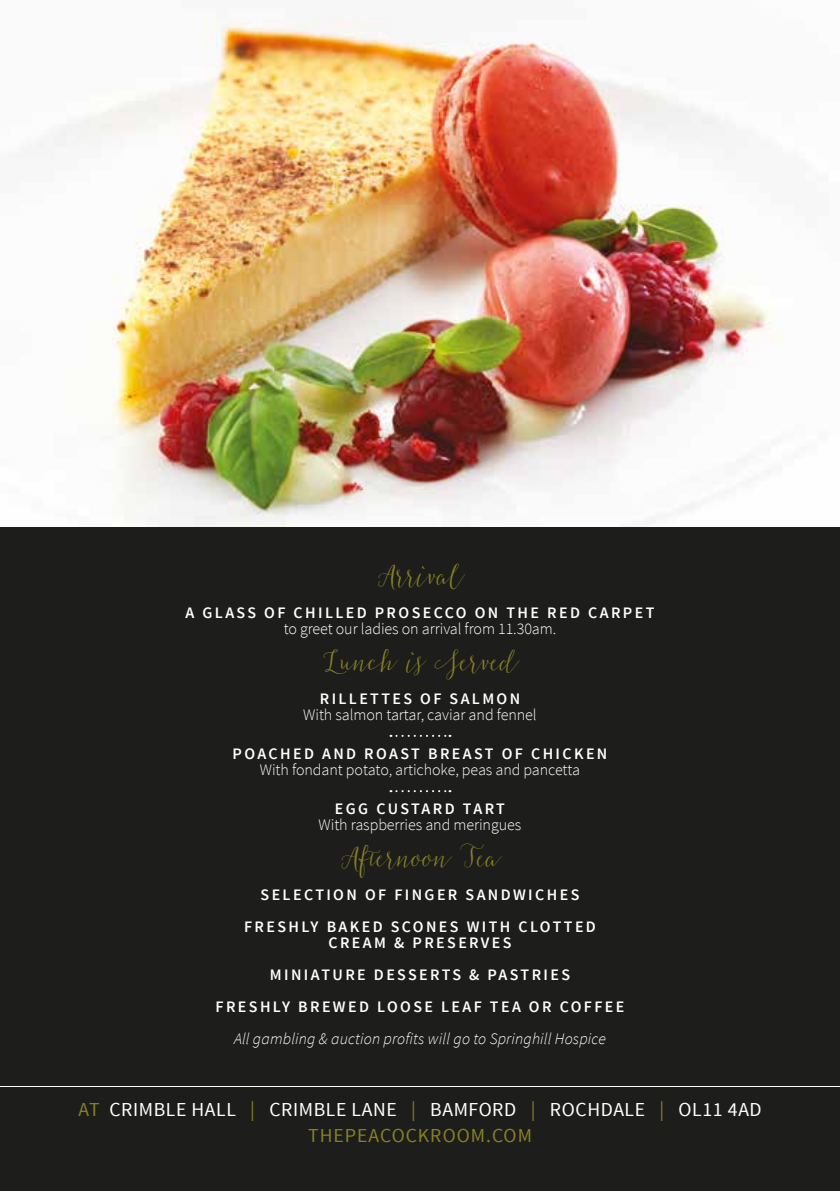
<style>
.page{position:relative;width:840px;height:1191px;background:#fff}
.page>*{position:absolute;margin:0;border:0;box-sizing:border-box;transform-origin:0 0}
.t1{font:30px "Salt and Spices Pro Regular";letter-spacing:-.04em;color:#878025}
.t2{font:19.8px/25.8px "Source Sans Pro";letter-spacing:.03em;color:#fff;text-align:center}
.t3{font:600 16px/32px "Source Sans Pro";letter-spacing:.15em;color:#fff;text-align:center}
.t4{font:300 16px "Source Sans Pro";letter-spacing:-.005em;color:#fff}
.t5{font:italic 300 16px "Source Sans Pro";letter-spacing:.01em;color:#fff}
.s1{color:#878025}
</style>
<div class="page">
<img style="left:37px;top:19px;width:745px;height:508px">
<div style="left:0;top:527px;width:839px;height:559px;background:#1d1d1b"></div>
<svg style="left:390px;top:790px;width:60px;height:2px"></svg>
<svg style="left:390px;top:735px;width:60px;height:2px"></svg>
<div style="left:0;top:1087px;width:839px;height:104px;background:#1d1d1b"></div>
<h1 class="t1" style="left:378px;top:558px;width:85px">Arrival</h1>
<p class="t3" style="left:185px;top:597px;width:470px">A GLASS OF CHILLED PROSECCO ON THE RED CARPET</p>
<p class="t4" style="left:283px;top:619px;width:274px">to greet our ladies on arrival from 11.30am.</p>
<h1 class="t1" style="left:323px;top:643px;width:195px">Lunch is Served</h1>
<p class="t3" style="left:319px;top:683px;width:202px">RILLETTES OF SALMON</p>
<p class="t4" style="left:303px;top:704px;width:235px">With salmon tartar, caviar and fennel</p>
<p class="t3" style="left:232px;top:738px;width:376px">POACHED AND ROAST BREAST OF CHICKEN</p>
<p class="t4" style="left:260px;top:760px;width:321px">With fondant potato, artichoke, peas and pancetta</p>
<p class="t3" style="left:335px;top:793px;width:171px">EGG CUSTARD TART</p>
<p class="t4" style="left:318px;top:815px;width:204px">With raspberries and meringues</p>
<h1 class="t1" style="left:341px;top:839px;width:159px">Afternoon Tea</h1>
<p class="t3" style="left:244px;top:878px;width:353px">SELECTION OF FINGER SANDWICHES<br>FRESHLY BAKED SCONES WITH CLOTTED</p>
<p class="t3" style="left:215px;top:926px;width:410px">CREAM &amp; PRESERVES<br>MINIATURE DESSERTS &amp; PASTRIES<br>FRESHLY BREWED LOOSE LEAF TEA OR COFFEE</p>
<p class="t5" style="left:234px;top:1028px;width:373px">All gambling &amp; auction profits will go to Springhill Hospice</p>
<p class="t2" style="left:78px;top:1097px;width:684px"><span class="s1">AT</span> CRIMBLE HALL <span class="s1">|</span> CRIMBLE LANE <span class="s1">|</span> BAMFORD <span class="s1">|</span> ROCHDALE <span class="s1">|</span> OL11 4AD<br><span class="s1">THEPEACOCKROOM.COM</span></p>
</div>
